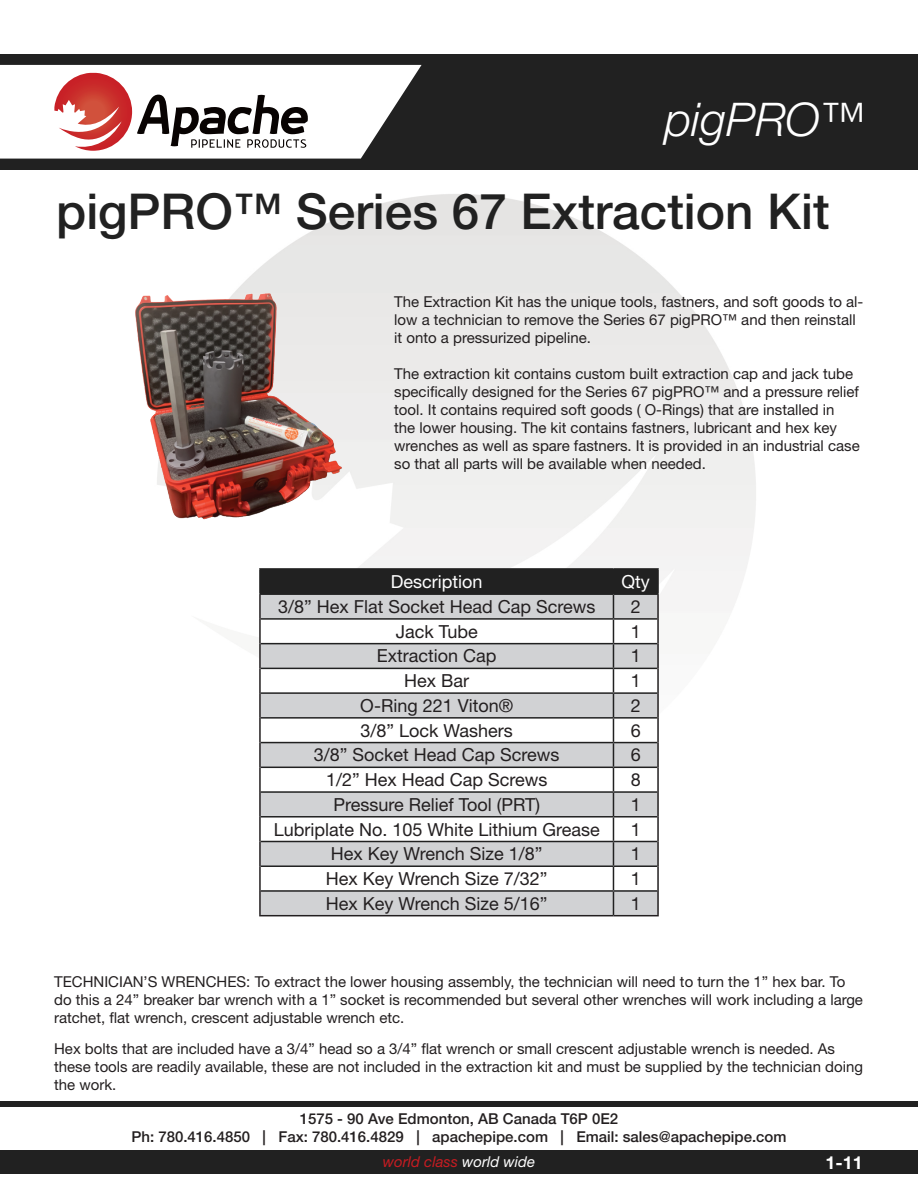
<style>
.page{position:relative;width:918px;height:1188px;background:#fff}
.page>*{position:absolute;margin:0;border:0;box-sizing:border-box;transform-origin:0 0}
.Size{font:500 49.5px "Helvetica Neue LT Std";color:#212121}
.Size-2{font:italic 300 46.5px "Helvetica Neue LT Std";color:#fff}
.t1{font:18px "Helvetica Neue LT Std";color:#231f20}
.t2{font:18px "Helvetica Neue LT Std";color:#fff}
.t3{font:700 18px "Helvetica Neue LT Std";color:#fff}
.Size-3{font:15px/18px "Helvetica Neue LT Std";color:#231f20}
.t4{font:500 15px/18px "Helvetica Neue LT Std";color:#231f20;text-align:center}
.t5{font:italic 15px "Helvetica Neue LT Std";color:#c61c22}
.s1{color:#fff}
</style>
<div class="page">
<img style="left:129px;top:169px;width:655px;height:442px">
<div style="left:0;top:54px;width:918px;height:115px;background:#212121"></div>
<div style="left:0;top:1151px;width:918px;height:23px;background:#212121"></div>
<div style="left:0;top:1101px;width:918px;height:5px;background:#212121"></div>
<svg style="left:0;top:65px;width:422px;height:94px"></svg>
<img style="left:129px;top:277px;width:257px;height:249px">
<hr style="left:259px;top:570px;width:2px;height:23px;background:#212121">
<hr style="left:657px;top:570px;width:2px;height:23px;background:#212121">
<svg style="left:261px;top:570px;width:396px;height:345px"></svg>
<hr style="left:259px;top:595px;width:2px;height:24px;background:#231f20">
<hr style="left:657px;top:595px;width:2px;height:24px;background:#231f20">
<hr style="left:259px;top:619px;width:2px;height:25px;background:#231f20">
<hr style="left:657px;top:619px;width:2px;height:25px;background:#231f20">
<hr style="left:259px;top:644px;width:2px;height:24px;background:#231f20">
<hr style="left:657px;top:644px;width:2px;height:24px;background:#231f20">
<hr style="left:259px;top:668px;width:2px;height:25px;background:#231f20">
<hr style="left:657px;top:668px;width:2px;height:25px;background:#231f20">
<hr style="left:259px;top:693px;width:2px;height:25px;background:#231f20">
<hr style="left:657px;top:693px;width:2px;height:25px;background:#231f20">
<hr style="left:259px;top:718px;width:2px;height:25px;background:#231f20">
<hr style="left:657px;top:718px;width:2px;height:25px;background:#231f20">
<hr style="left:259px;top:743px;width:2px;height:24px;background:#231f20">
<hr style="left:657px;top:743px;width:2px;height:24px;background:#231f20">
<hr style="left:259px;top:767px;width:2px;height:25px;background:#231f20">
<hr style="left:657px;top:767px;width:2px;height:25px;background:#231f20">
<hr style="left:259px;top:792px;width:2px;height:25px;background:#231f20">
<hr style="left:657px;top:792px;width:2px;height:25px;background:#231f20">
<hr style="left:259px;top:817px;width:2px;height:25px;background:#231f20">
<hr style="left:657px;top:817px;width:2px;height:25px;background:#231f20">
<hr style="left:259px;top:842px;width:2px;height:24px;background:#231f20">
<hr style="left:657px;top:842px;width:2px;height:24px;background:#231f20">
<hr style="left:259px;top:866px;width:2px;height:25px;background:#231f20">
<hr style="left:657px;top:866px;width:2px;height:25px;background:#231f20">
<hr style="left:259px;top:891px;width:2px;height:24px;background:#231f20">
<hr style="left:657px;top:891px;width:2px;height:24px;background:#231f20">
<hr style="left:259px;top:915px;width:354px;height:1px;background:#231f20">
<hr style="left:613px;top:915px;width:46px;height:1px;background:#231f20">
<hr style="left:259px;top:568px;width:354px;height:2px;background:#212121">
<hr style="left:613px;top:568px;width:46px;height:2px;background:#212121">
<hr style="left:259px;top:593px;width:354px;height:2px;background:#212121">
<hr style="left:613px;top:593px;width:46px;height:2px;background:#212121">
<p class="Size-2" style="left:665px;top:92px;width:203px">pigPRO™</p>
<p class="Size" style="left:56px;top:182px;width:775px">pigPRO™ Series 67 Extraction Kit</p>
<p class="Size-3" style="left:394px;top:293px;width:471px">The Extraction Kit has the unique tools, fastners, and soft goods to al&shy;low a technician to remove the Series 67 pigPRO™ and then reinstall it onto a pressurized pipeline.</p>
<p class="Size-3" style="left:394px;top:365px;width:467px">The extraction kit contains custom built extraction cap and jack tube specifically designed for the Series 67 pigPRO™ and a pressure relief tool. It contains required soft goods ( O-Rings) that are installed in<br>the lower housing. The kit contains fastners, lubricant and hex key wrenches as well as spare fastners. It is provided in an industrial case so that all parts will be available when needed.</p>
<p class="t2" style="left:391px;top:571px;width:93px">Description</p>
<p class="t2" style="left:622px;top:571px;width:30px">Qty</p>
<p class="t1" style="left:278px;top:596px;width:319px">3/8” Hex Flat Socket Head Cap Screws</p>
<p class="t1" style="left:631px;top:596px;width:12px">2</p>
<p class="t1" style="left:396px;top:621px;width:84px">Jack Tube</p>
<p class="t1" style="left:631px;top:621px;width:12px">1</p>
<p class="t1" style="left:377px;top:645px;width:121px">Extraction Cap</p>
<p class="t1" style="left:631px;top:645px;width:12px">1</p>
<p class="t1" style="left:404px;top:670px;width:66px">Hex Bar</p>
<p class="t1" style="left:631px;top:670px;width:12px">1</p>
<p class="t1" style="left:360px;top:695px;width:154px">O-Ring 221 Viton®</p>
<p class="t1" style="left:631px;top:695px;width:12px">2</p>
<p class="t1" style="left:361px;top:719px;width:154px">3/8” Lock Washers</p>
<p class="t1" style="left:631px;top:719px;width:12px">6</p>
<p class="t1" style="left:314px;top:744px;width:247px">3/8” Socket Head Cap Screws</p>
<p class="t1" style="left:631px;top:744px;width:12px">6</p>
<p class="t1" style="left:326px;top:769px;width:223px">1/2” Hex Head Cap Screws</p>
<p class="t1" style="left:631px;top:769px;width:12px">8</p>
<p class="t1" style="left:333px;top:794px;width:208px">Pressure Relief Tool (PRT)</p>
<p class="t1" style="left:631px;top:794px;width:12px">1</p>
<p class="t1" style="left:274px;top:818px;width:328px">Lubriplate No. 105 White Lithium Grease</p>
<p class="t1" style="left:631px;top:818px;width:12px">1</p>
<p class="t1" style="left:331px;top:843px;width:213px">Hex Key Wrench Size 1/8”</p>
<p class="t1" style="left:631px;top:843px;width:12px">1</p>
<p class="t1" style="left:326px;top:868px;width:223px">Hex Key Wrench Size 7/32”</p>
<p class="t1" style="left:631px;top:868px;width:12px">1</p>
<p class="t1" style="left:326px;top:893px;width:223px">Hex Key Wrench Size 5/16”</p>
<p class="t1" style="left:631px;top:893px;width:12px">1</p>
<p class="Size-3" style="left:54px;top:972px;width:810px">TECHNICIAN’S WRENCHES: To extract the lower housing assembly, the technician will need to turn the 1” hex bar. To do this a 24” breaker bar wrench with a 1” socket is recommended but several other wrenches will work including a large ratchet, flat wrench, crescent adjustable wrench etc.</p>
<p class="Size-3" style="left:54px;top:1040px;width:810px">Hex bolts that are included have a 3/4” head so a 3/4” flat wrench or small crescent adjustable wrench is needed. As these tools are readily available, these are not included in the extraction kit and must be supplied by the technician doing the work.</p>
<p class="t4" style="left:131px;top:1109px;width:657px">1575 - 90 Ave Edmonton, AB Canada T6P 0E2<br>Ph: 780.416.4850 | Fax: 780.416.4829 | apachepipe.com | Email: sales@apachepipe.com</p>
<p class="t5" style="left:383px;top:1153px;width:154px">world class <span class="s1">world wide</span></p>
<p class="t3" style="left:825px;top:1151px;width:39px">1-11</p>
</div>
